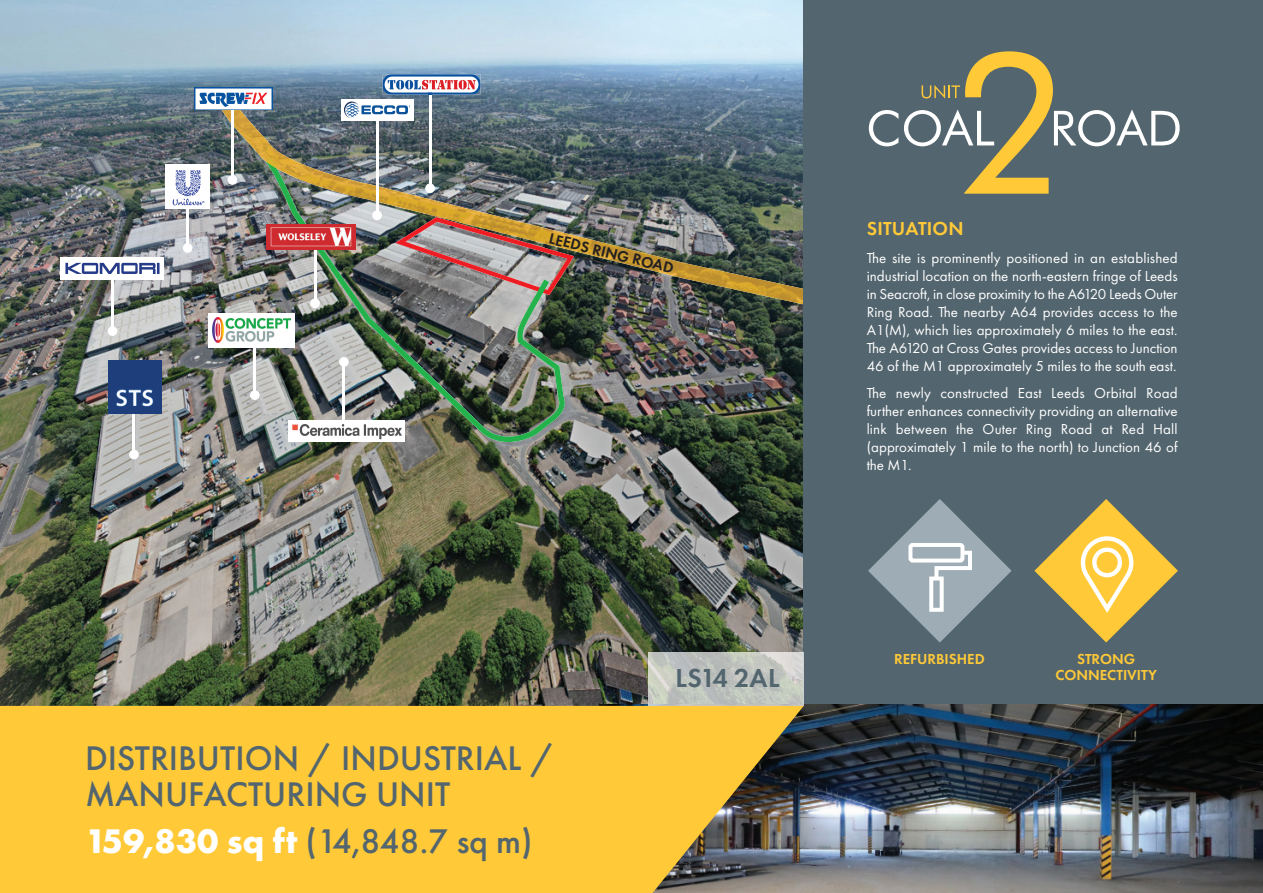
<style>
.page{position:relative;width:1263px;height:893px;background:#fff}
.page>*{position:absolute;margin:0;border:0;box-sizing:border-box;transform-origin:0 0}
.t1{font:500 35.55px/35.5px "Futura PT";color:#53656e}
.t2{font:600 27px "Futura PT";letter-spacing:.005em;color:#53656e}
.t3{font:600 19.5px "Futura PT";letter-spacing:.01em;color:#ffc938}
.t4{font:600 15.6px "Futura PT";color:#231f20}
.t5{font:15px/18px "Futura PT";color:#fff;text-align:justify}
.t6{font:600 15px "Futura PT";color:#ffc938}
.s1{font-weight:700;color:#fff}
</style>
<div class="page">
<img style="left:0;top:0;width:804px;height:706px">
<img style="left:266px;top:306px;width:299px;height:136px">
<img style="left:221px;top:102px;width:583px;height:204px">
<svg style="left:267px;top:159px;width:10px;height:10px"></svg>
<hr style="left:376px;top:112px;width:2px;height:103px;background:#fff">
<svg style="left:372px;top:210px;width:10px;height:10px"></svg>
<div style="left:341px;top:99px;width:72px;height:21px;background:#fff"></div>
<img style="left:344px;top:101px;width:66px;height:16px">
<hr style="left:429px;top:85px;width:2px;height:103px;background:#fff">
<svg style="left:425px;top:183px;width:10px;height:10px"></svg>
<hr style="left:231px;top:98px;width:3px;height:82px;background:#fff">
<svg style="left:228px;top:175px;width:9px;height:10px"></svg>
<hr style="left:314px;top:237px;width:2px;height:66px;background:#fff">
<svg style="left:310px;top:299px;width:10px;height:9px"></svg>
<img style="left:383px;top:74px;width:97px;height:21px">
<svg style="left:429px;top:85px;width:2px;height:10px"></svg>
<img style="left:194px;top:87px;width:79px;height:23px">
<hr style="left:187px;top:166px;width:2px;height:82px;background:#fff">
<svg style="left:183px;top:243px;width:10px;height:10px"></svg>
<img style="left:267px;top:225px;width:89px;height:25px">
<hr style="left:111px;top:265px;width:3px;height:66px;background:#fff">
<svg style="left:108px;top:326px;width:9px;height:10px"></svg>
<hr style="left:133px;top:388px;width:2px;height:66px;background:#fff">
<svg style="left:129px;top:450px;width:10px;height:9px"></svg>
<hr style="left:254px;top:329px;width:2px;height:66px;background:#fff">
<svg style="left:250px;top:390px;width:10px;height:10px"></svg>
<hr style="left:343px;top:362px;width:2px;height:69px;background:#fff">
<svg style="left:339px;top:357px;width:10px;height:10px"></svg>
<div style="left:165px;top:165px;width:45px;height:44px;background:#fff"></div>
<svg style="left:173px;top:170px;width:31px;height:35px"></svg>
<img style="left:60px;top:258px;width:104px;height:21px">
<img style="left:109px;top:361px;width:52px;height:53px">
<div style="left:208px;top:313px;width:87px;height:34px;background:#fff"></div>
<img style="left:213px;top:317px;width:77px;height:26px">
<div style="left:288px;top:420px;width:117px;height:22px;background:#fff"></div>
<img style="left:292px;top:424px;width:110px;height:16px">
<div style="left:804px;top:0;width:459px;height:812px;background:#53656e"></div>
<img style="left:599px;top:705px;width:664px;height:188px">
<svg style="left:869px;top:110px;width:29px;height:36px"></svg>
<svg style="left:904px;top:51px;width:276px;height:143px"></svg>
<svg style="left:0;top:706px;width:804px;height:187px;background:#eebd3a"></svg>
<svg style="left:868px;top:499px;width:143px;height:143px"></svg>
<svg style="left:1034px;top:499px;width:144px;height:143px"></svg>
<div style="left:1092px;top:547px;width:30px;height:30px;border:4px solid #fff;border-radius:50%"></div>
<div style="left:648px;top:652px;width:156px;height:54px;background:#fff;opacity:.7"></div>
<p class="t4" style="left:552px;top:229px;width:129px;rotate:14deg">LEEDS RING ROAD</p>
<p class="t1" style="left:85px;top:745px;width:471px">DISTRIBUTION / INDUSTRIAL /<br>MANUFACTURING UNIT</p>
<p class="t1" style="left:85px;top:827px;width:449px"><span class="s1">159,830 sq ft</span> (14,848.7 sq m)</p>
<p class="t2" style="left:676px;top:667px;width:105px">LS14 2AL</p>
<p class="t3" style="left:867px;top:220px;width:98px">SITUATION</p>
<p class="t5" style="left:867px;top:250px;width:312px">The site is prominently positioned in an established industrial location on the north-eastern fringe of Leeds in Seacroft, in close proximity to the A6120 Leeds Outer Ring Road. The nearby A64 provides access to the A1(M), which lies approximately 6 miles to the east.<br>The A6120 at Cross Gates provides access to Junction 46 of the M1 approximately 5 miles to the south east.</p>
<p class="t5" style="left:867px;top:385px;width:312px">The newly constructed East Leeds Orbital Road further enhances connectivity providing an alternative link between the Outer Ring Road at Red Hall (approximately 1 mile to the north) to Junction 46 of the M1.</p>
<p class="t6" style="left:894px;top:653px;width:92px">REFURBISHED</p>
<p class="t6" style="left:1077px;top:653px;width:60px">STRONG</p>
<p class="t6" style="left:1055px;top:669px;width:103px">CONNECTIVITY</p>
</div>
